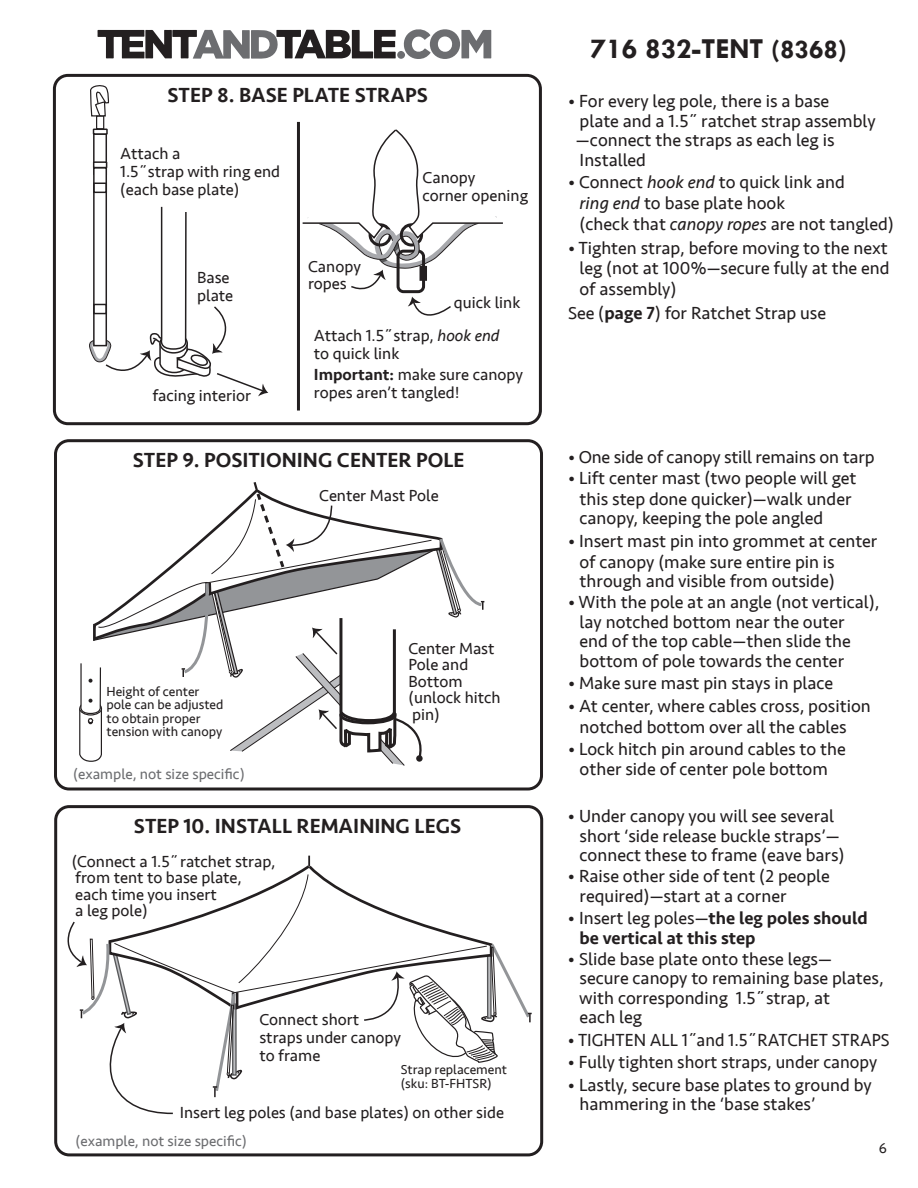
<style>
.page{position:relative;width:918px;height:1188px;background:#fff}
.page>*{position:absolute;margin:0;border:0;box-sizing:border-box;transform-origin:0 0}
.t1{font:700 29.25px "Tw Cen";color:#231f20}
.t2{font:500 21px "Seravek";color:#231f20}
.t3{font:18px/19.5px "Seravek";color:#231f20}
.t4{font:500 18px/19.5px "Seravek";color:#231f20}
.t5{font:16.5px/18px "Seravek";color:#231f20}
.t6{font:15px "Seravek";color:#6c6d70}
.t7{font:15px "Seravek";color:#231f20}
.t8{font:13.5px/13.5px "Seravek";color:#231f20}
.s1{font-style:italic}
.s2{font-weight:500}
.s3{font-size:28.5px}
.s4{font-size:27.3px}
.s5{font-weight:400}
</style>
<div class="page">
<div style="left:54px;top:439px;width:489px;height:352px;border:3px solid #231f20;border-radius:14px"></div>
<div style="left:53px;top:74px;width:489px;height:351px;border:3px solid #231f20;border-radius:14px"></div>
<hr style="left:297px;top:122px;width:3px;height:289px;background:#231f20">
<div style="left:93px;top:133px;width:14px;height:42px;border:2px solid #231f20"></div>
<svg style="left:93px;top:129px;width:15px;height:6px"></svg>
<div style="left:96px;top:116px;width:8px;height:13px;background:#fff;border:1px solid #231f20"></div>
<div style="left:93px;top:167px;width:14px;height:179px;background:#fff;border:2px solid #231f20"></div>
<div style="left:93px;top:183px;width:14px;height:10px;border:2px solid #231f20"></div>
<svg style="left:93px;top:161px;width:14px;height:7px"></svg>
<svg style="left:89px;top:205px;width:179px;height:191px"></svg>
<svg style="left:302px;top:129px;width:201px;height:187px"></svg>
<svg style="left:403px;top:29px;width:88px;height:30px"></svg>
<svg style="left:90px;top:30px;width:306px;height:87px"></svg>
<div style="left:397px;top:51px;width:8px;height:8px;background:#6c6d70;border-radius:50%"></div>
<svg style="left:56px;top:479px;width:476px;height:678px"></svg>
<p class="t2" style="left:168px;top:82px;width:262px">STEP 8. BASE PLATE STRAPS</p>
<p class="t5" style="left:120px;top:144px;width:161px">Attach a<br>1.5˝strap with ring end (each base plate)</p>
<p class="t5" style="left:197px;top:269px;width:38px">Base plate</p>
<p class="t5" style="left:153px;top:386px;width:100px">facing interior</p>
<p class="t5" style="left:423px;top:168px;width:107px">Canopy<br>corner opening</p>
<p class="t5" style="left:308px;top:259px;width:54px;line-height:16.5px">Canopy ropes</p>
<p class="t5" style="left:314px;top:326px;width:187px">Attach 1.5˝strap, <span class="s1">hook end </span>to quick link</p>
<p class="t5" style="left:314px;top:365px;width:211px"><span class="s2">Important:</span> make sure canopy ropes aren’t tangled!</p>
<p class="t5" style="left:454px;top:294px;width:68px">quick link</p>
<p class="t2" style="left:133px;top:447px;width:333px">STEP 9. POSITIONING CENTER POLE</p>
<p class="t8" style="left:107px;top:685px;width:118px">Height of center pole can be adjusted to obtain proper tension with canopy</p>
<p class="t6" style="left:73px;top:762px;width:173px">(example, not size specific)</p>
<p class="t5" style="left:319px;top:487px;width:121px">Center Mast Pole</p>
<p class="t5" style="left:409px;top:640px;width:94px;line-height:16.5px">Center Mast<br>Pole and<br>Bottom (unlock hitch pin)</p>
<p class="t2" style="left:134px;top:813px;width:329px">STEP 10. INSTALL REMAINING LEGS</p>
<p class="t5" style="left:72px;top:853px;width:205px;line-height:16.5px">(Connect a 1.5˝ratchet strap, from tent to base plate,<br>each time you insert<br>a leg pole)</p>
<p class="t5" style="left:259px;top:1011px;width:143px">Connect short straps under canopy to frame</p>
<p class="t8" style="left:401px;top:1063px;width:108px">Strap replacement (sku: BT-FHTSR)</p>
<p class="t5" style="left:180px;top:1103px;width:326px">Insert leg poles (and base plates) on other side</p>
<p class="t6" style="left:75px;top:1129px;width:173px">(example, not size specific)</p>
<h1 class="t1" style="left:591px;top:31px;width:258px">716 832-TENT <span class="s3">(</span><span class="s4">8368</span><span class="s3">)</span></h1>
<p class="t3" style="left:576px;top:91px;width:301px;text-indent:-8px">• For every leg pole, there is a base<br>plate and a 1.5˝ ratchet strap assembly —connect the straps as each leg is<br>Installed</p>
<p class="t3" style="left:580px;top:172px;width:316px;line-height:21px;text-indent:-12px">• Connect <span class="s1">hook end</span> to quick link and<br><span class="s1">ring end</span> to base plate hook<br>(check that <span class="s1">canopy ropes</span> are not tangled)</p>
<p class="t3" style="left:580px;top:238px;width:312px;line-height:20.2px;text-align:justify;text-indent:-12px">• Tighten strap, before moving to the next leg (not at 100%—secure fully at the end of assembly)</p>
<p class="t3" style="left:568px;top:303px;width:260px">See (<span class="s2">page 7</span>) for Ratchet Strap use</p>
<p class="t3" style="left:568px;top:447px;width:308px">• One side of canopy still remains on tarp</p>
<p class="t3" style="left:580px;top:468px;width:279px;line-height:20.2px;text-indent:-12px">• Lift center mast (two people will get this step done quicker)—walk under canopy, keeping the pole angled</p>
<p class="t3" style="left:580px;top:531px;width:299px;line-height:20.2px;text-indent:-12px">• Insert mast pin into grommet at center of canopy (make sure entire pin is through and visible from outside)</p>
<p class="t3" style="left:580px;top:593px;width:301px;text-indent:-12px">• With the pole at an angle (not vertical), lay notched bottom near the outer<br>end of the top cable—then slide the bottom of pole towards the center</p>
<p class="t3" style="left:568px;top:674px;width:267px">• Make sure mast pin stays in place</p>
<p class="t3" style="left:580px;top:695px;width:293px;line-height:21px;text-indent:-12px">• At center, where cables cross, position notched bottom over all the cables</p>
<p class="t3" style="left:568px;top:740px;width:279px;text-align:center">• Lock hitch pin around cables to the other side of center pole bottom</p>
<p class="t3" style="left:580px;top:807px;width:267px;text-indent:-12px">• Under canopy you will see several short ‘side release buckle straps’— connect these to frame (eave bars)</p>
<p class="t3" style="left:580px;top:867px;width:252px;text-indent:-12px">• Raise other side of tent (2 people required)—start at a corner</p>
<p class="t4" style="left:580px;top:909px;width:290px;text-indent:-12px"><span class="s5">• Insert leg poles—</span>the leg poles should be vertical at this step</p>
<p class="t3" style="left:579px;top:949px;width:306px;text-indent:-11px">• Slide base plate onto these legs— secure canopy to remaining base plates, with corresponding 1.5˝strap, at<br>each leg</p>
<p class="t3" style="left:568px;top:1030px;width:323px">• TIGHTEN ALL 1˝and 1.5˝RATCHET STRAPS</p>
<p class="t3" style="left:568px;top:1053px;width:311px">• Fully tighten short straps, under canopy</p>
<p class="t3" style="left:580px;top:1075px;width:294px;text-indent:-12px">• Lastly, secure base plates to ground by hammering in the ‘base stakes’</p>
<p class="t7" style="left:879px;top:1136px;width:10px">6</p>
</div>
